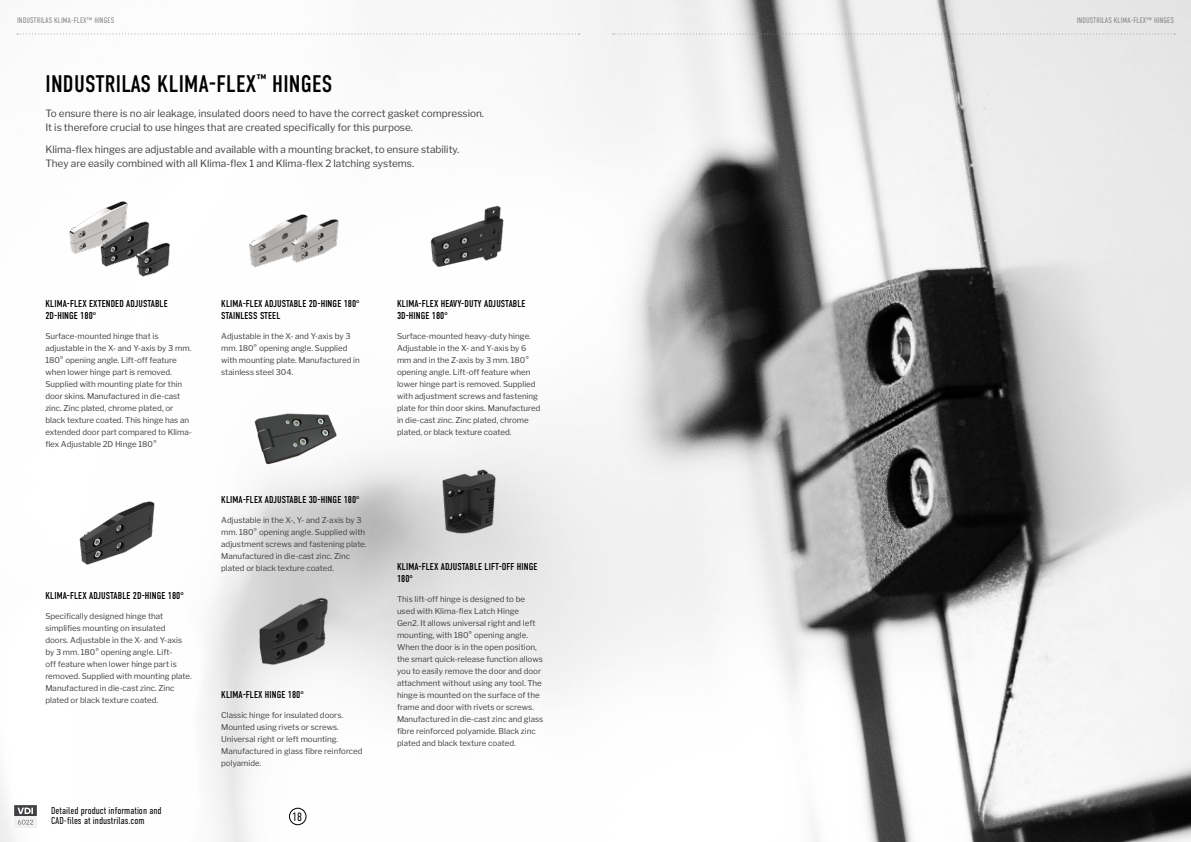
<style>
.page{position:relative;width:1191px;height:842px;background:#fff}
.page>*{position:absolute;margin:0;border:0;box-sizing:border-box;transform-origin:0 0}
.t1{font:24px "DIN Condensed";letter-spacing:.01em;color:#000}
.t2{font:300 12px "DIN Condensed";color:#000}
.t3{font:10px/14px "Libre Franklin";color:#414042}
.t4{font:10px/12px "DIN Condensed";letter-spacing:.01em;color:#000}
.t5{font:300 10px/10px "DIN Condensed";color:#000}
.t6{font:8px/12px "Libre Franklin";color:#414042}
.t7{font:300 8px "DIN Condensed";letter-spacing:.01em;color:#808080}
</style>
<div class="page">
<img style="left:0;top:0;width:1191px;height:842px">
<img style="left:419px;top:201px;width:103px;height:77px">
<img style="left:250px;top:393px;width:90px;height:85px">
<img style="left:68px;top:493px;width:102px;height:77px">
<img style="left:68px;top:201px;width:102px;height:77px">
<img style="left:244px;top:201px;width:102px;height:77px">
<img style="left:419px;top:464px;width:103px;height:77px">
<img style="left:244px;top:593px;width:102px;height:76px">
<svg style="left:17px;top:34px;width:562px;height:1px"></svg>
<svg style="left:613px;top:34px;width:562px;height:1px"></svg>
<svg style="left:14px;top:824px;width:23px;height:4px"></svg>
<svg style="left:14px;top:805px;width:23px;height:19px"></svg>
<div style="left:289px;top:808px;width:17px;height:17px;border:1px solid #000;border-radius:50%"></div>
<p class="t7" style="left:17px;top:16px;width:99px">INDUSTRILAS KLIMA-FLEX™ HINGES</p>
<p class="t7" style="left:1076px;top:16px;width:99px">INDUSTRILAS KLIMA-FLEX™ HINGES</p>
<h1 class="t1" style="left:45px;top:70px;width:288px">INDUSTRILAS KLIMA-FLEX<sup>™</sup> HINGES</h1>
<p class="t3" style="left:45px;top:107px;width:440px">To ensure there is no air leakage, insulated doors need to have the correct gasket compression.<br>It is therefore crucial to use hinges that are created specifically for this purpose.</p>
<p class="t3" style="left:45px;top:143px;width:415px">Klima-flex hinges are adjustable and available with a mounting bracket, to ensure stability.<br>They are easily combined with all Klima-flex 1 and Klima-flex 2 latching systems.</p>
<p class="t4" style="left:45px;top:297px;width:124px">KLIMA-FLEX EXTENDED ADJUSTABLE<br>2D-HINGE 180°</p>
<p class="t6" style="left:45px;top:330px;width:148px">Surface-mounted hinge that is adjustable in the X- and Y-axis by 3 mm.<br>180° opening angle. Lift-off feature when lower hinge part is removed.<br>Supplied with mounting plate for thin door skins. Manufactured in die-cast zinc. Zinc plated, chrome plated, or black texture coated. This hinge has an extended door part compared to Klima&shy;flex Adjustable 2D Hinge 180°</p>
<p class="t4" style="left:45px;top:590px;width:140px">KLIMA-FLEX ADJUSTABLE 2D-HINGE 180°</p>
<p class="t6" style="left:45px;top:610px;width:148px">Specifically designed hinge that simplifies mounting on insulated<br>doors. Adjustable in the X- and Y-axis by 3 mm. 180° opening angle. Lift-<br>off feature when lower hinge part is removed. Supplied with mounting plate.<br>Manufactured in die-cast zinc. Zinc plated or black texture coated.</p>
<p class="t4" style="left:221px;top:297px;width:140px">KLIMA-FLEX ADJUSTABLE 2D-HINGE 180°<br>STAINLESS STEEL</p>
<p class="t6" style="left:221px;top:330px;width:140px">Adjustable in the X- and Y-axis by 3 mm. 180° opening angle. Supplied with mounting plate. Manufactured in stainless steel 304.</p>
<p class="t4" style="left:221px;top:493px;width:140px">KLIMA-FLEX ADJUSTABLE 3D-HINGE 180°</p>
<p class="t6" style="left:221px;top:514px;width:147px">Adjustable in the X-, Y- and Z-axis by 3 mm. 180° opening angle. Supplied with adjustment screws and fastening plate.<br>Manufactured in die-cast zinc. Zinc plated or black texture coated.</p>
<p class="t4" style="left:221px;top:689px;width:84px">KLIMA-FLEX HINGE 180°</p>
<p class="t6" style="left:221px;top:709px;width:143px">Classic hinge for insulated doors.<br>Mounted using rivets or screws.<br>Universal right or left mounting.<br>Manufactured in glass fibre reinforced polyamide.</p>
<p class="t5" style="left:51px;top:806px;width:112px">Detailed product information and<br>CAD-files at industrilas.com</p>
<h2 class="t2" style="left:292px;top:810px;width:11px">18</h2>
<p class="t4" style="left:397px;top:297px;width:130px">KLIMA-FLEX HEAVY-DUTY ADJUSTABLE<br>3D-HINGE 180°</p>
<p class="t6" style="left:397px;top:330px;width:145px">Surface-mounted heavy-duty hinge.<br>Adjustable in the X- and Y-axis by 6 mm and in the Z-axis by 3 mm. 180° opening angle. Lift-off feature when lower hinge part is removed. Supplied with adjustment screws and fastening plate for thin door skins. Manufactured in die-cast zinc. Zinc plated, chrome plated, or black texture coated.</p>
<p class="t4" style="left:397px;top:561px;width:142px">KLIMA-FLEX ADJUSTABLE LIFT-OFF HINGE<br>180°</p>
<p class="t6" style="left:397px;top:593px;width:148px">This lift-off hinge is designed to be used with Klima-flex Latch Hinge<br>Gen2. It allows universal right and left mounting, with 180° opening angle.<br>When the door is in the open position, the smart quick-release function allows you to easily remove the door and door attachment without using any tool. The hinge is mounted on the surface of the frame and door with rivets or screws.<br>Manufactured in die-cast zinc and glass fibre reinforced polyamide. Black zinc plated and black texture coated.</p>
</div>
